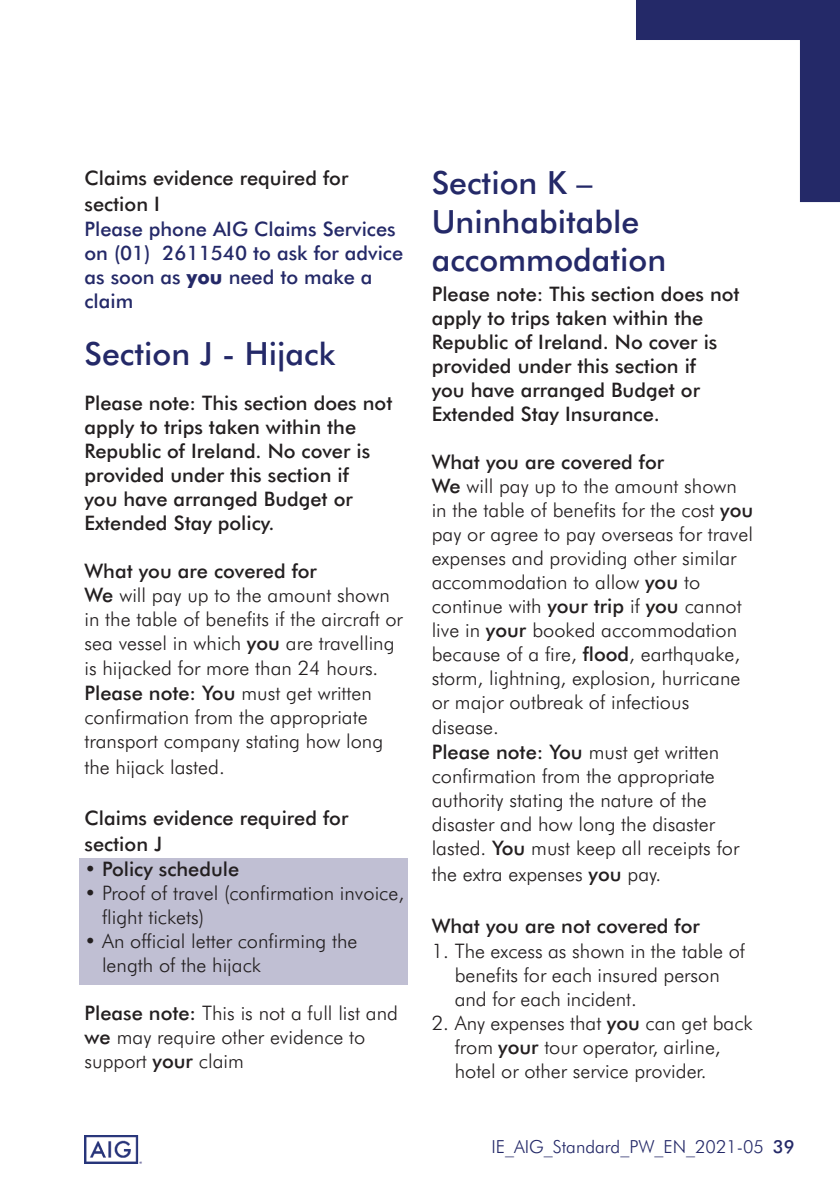
<style>
.page{position:relative;width:840px;height:1191px;background:#fff}
.page>*{position:absolute;margin:0;border:0;box-sizing:border-box;transform-origin:0 0}
.t1{font:500 32px/38.4px "AIG Futura";color:#242968}
.t2{font:300 20px/24.2px "AIG Futura";color:#231f20}
.t3{font:500 20px/24px "AIG Futura";color:#231f20}
.t4{font:500 20px/24px "AIG Futura";color:#242968}
.t5{font:300 18px "AIG Futura";color:#242968}
.s1{font-weight:700}
.s2{font-weight:500}
.s3{font-weight:300}
</style>
<div class="page">
<div style="left:79px;top:858px;width:328px;height:126px;background:#c0bfd3"></div>
<svg style="left:636px;top:0;width:203px;height:202px"></svg>
<img style="left:84px;top:1135px;width:58px;height:28px">
<p class="t3" style="left:84px;top:167px;width:265px;line-height:25.6px">Claims evidence required for section I</p>
<p class="t4" style="left:84px;top:218px;width:320px">Please phone AIG Claims Services on (01) 2611540 to ask for advice as soon as <span class="s1">you</span> need to make a claim</p>
<h1 class="t1" style="left:84px;top:337px;width:252px">Section J - Hijack</h1>
<p class="t3" style="left:84px;top:392px;width:309px">Please note: This section does not apply to trips taken within the<br>Republic of Ireland. No cover is provided under this section if<br>you have arranged Budget or<br>Extended Stay policy.</p>
<p class="t2" style="left:84px;top:560px;width:320px"><span class="s2">What you are covered for<br>We</span> will pay up to the amount shown in the table of benefits if the aircraft or sea vessel in which <span class="s2">you</span> are travelling is hijacked for more than 24 hours.<br><span class="s2">Please note: You</span> must get written confirmation from the appropriate transport company stating how long the hijack lasted.</p>
<p class="t3" style="left:84px;top:807px;width:265px;line-height:25.6px">Claims evidence required for section J</p>
<p class="t3" style="left:84px;top:858px;width:156px"><span class="s3">•</span> Policy schedule</p>
<p class="t2" style="left:102px;top:882px;width:303px;text-indent:-17px">• Proof of travel (confirmation invoice, flight tickets)</p>
<p class="t2" style="left:102px;top:930px;width:257px;text-indent:-17px">• An official letter confirming the length of the hijack</p>
<p class="t2" style="left:84px;top:1002px;width:315px"><span class="s2">Please note:</span> this is not a full list and <span class="s2">we</span> may require other evidence to support <span class="s2">your</span> claim</p>
<h1 class="t1" style="left:431px;top:166px;width:236px">Section K –<br>Uninhabitable accommodation</h1>
<p class="t3" style="left:431px;top:283px;width:309px">Please note: This section does not apply to trips taken within the<br>Republic of Ireland. No cover is provided under this section if<br>you have arranged Budget or<br>Extended Stay Insurance.</p>
<p class="t2" style="left:431px;top:451px;width:323px"><span class="s2">What you are covered for<br>We</span> will pay up to the amount shown in the table of benefits for the cost <span class="s2">you </span>pay or agree to pay overseas for travel expenses and providing other similar accommodation to allow <span class="s2">you</span> to continue with <span class="s2">your trip</span> if <span class="s2">you</span> cannot live in <span class="s2">your</span> booked accommodation because of a fire, <span class="s2">flood</span>, earthquake, storm, lightning, explosion, hurricane or major outbreak of infectious disease.<br><span class="s2">Please note: You</span> must get written confirmation from the appropriate authority stating the nature of the disaster and how long the disaster lasted. <span class="s2">You</span> must keep all receipts for the extra expenses <span class="s2">you</span> pay.</p>
<p class="t3" style="left:431px;top:916px;width:269px">What you are not covered for</p>
<p class="t2" style="left:454px;top:941px;width:292px;text-indent:-23px">1. the excess as shown in the table of benefits for each insured person and for each incident.</p>
<p class="t2" style="left:454px;top:1013px;width:299px;text-indent:-23px">2. Any expenses that <span class="s2">you</span> can get back from <span class="s2">your</span> tour operator, airline, hotel or other service provider.</p>
<p class="t5" style="left:491px;top:1139px;width:304px">ie_AiG_Standard_PW_en_2021-05 <span class="s2">39</span></p>
</div>
